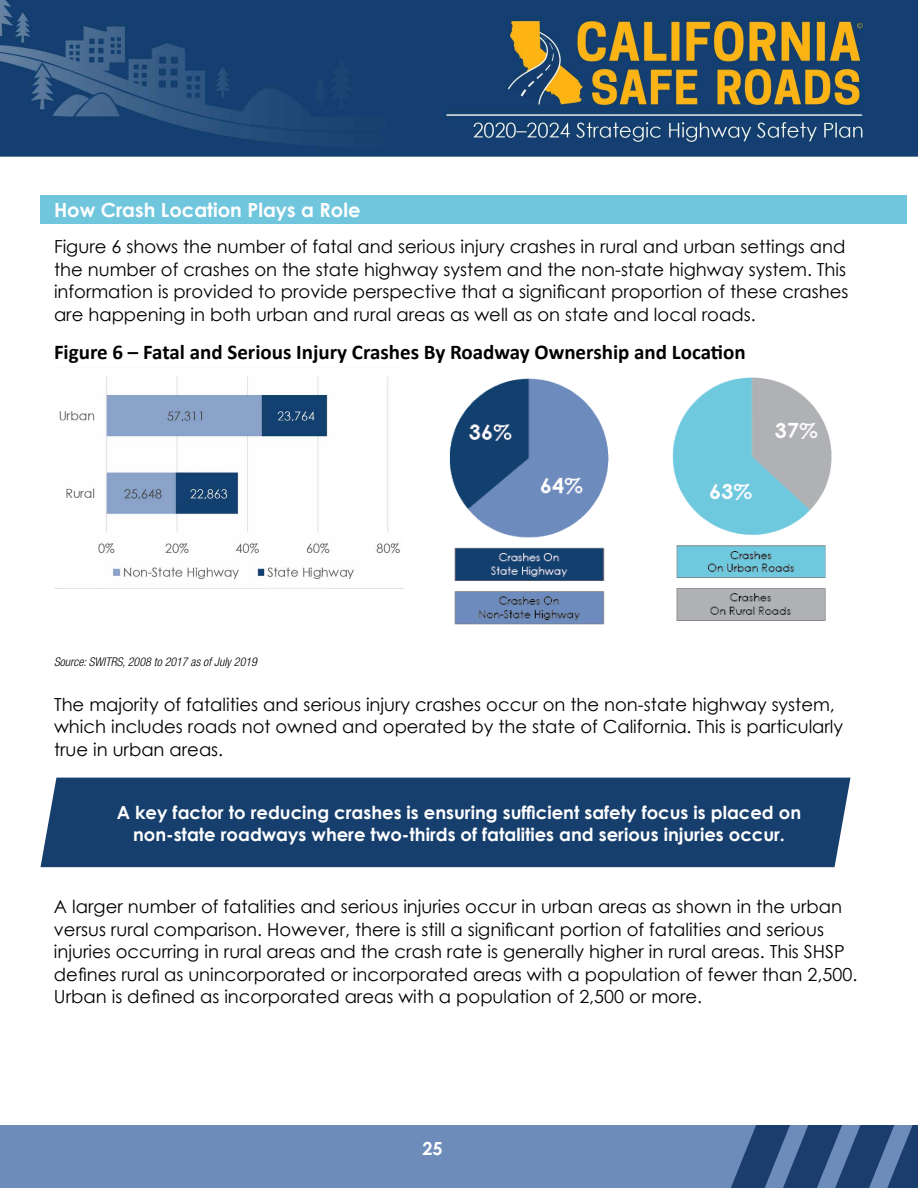
<style>
.page{position:relative;width:918px;height:1188px;background:#fff}
.page>*{position:absolute;margin:0;border:0;box-sizing:border-box;transform-origin:0 0}
.Table_and_Figures{font:700 21px "Calibri";color:#000}
.t1{font:700 19.5px "Century Gothic";color:#fff}
.Body_Copy{font:18px/22.5px "Century Gothic";color:#000}
.Body_Copy-2{font:700 18px/22.5px "Century Gothic";color:#fff;text-align:center}
.Body_Copy-3{font:italic 300 condensed 12px "Helvetica Neue LT Com";color:#000}
</style>
<div class="page">
<div style="left:0;top:1125px;width:918px;height:63px;background:#6e8cba"></div>
<svg style="left:731px;top:1125px;width:187px;height:63px"></svg>
<img style="left:0;top:0;width:918px;height:156px">
<div style="left:41px;top:778px;width:810px;height:89px;background:#173f6e"></div>
<div style="left:40px;top:196px;width:867px;height:28px;background:#70c6dd"></div>
<img style="left:449px;top:378px;width:160px;height:247px">
<img style="left:672px;top:377px;width:160px;height:244px">
<img style="left:59px;top:377px;width:341px;height:202px">
<h3 class="t1" style="left:54px;top:195px;width:308px">How Crash Location Plays a Role</h3>
<p class="Body_Copy" style="left:54px;top:235px;width:796px">Figure 6 shows the number of fatal and serious injury crashes in rural and urban settings and the number of crashes on the state highway system and the non-state highway system. This information is provided to provide perspective that a significant proportion of these crashes are happening in both urban and rural areas as well as on state and local roads.</p>
<p class="Table_and_Figures" style="left:54px;top:338px;width:693px">Figure 6 – Fatal and Serious Injury Crashes By Roadway Ownership and Location</p>
<p class="Body_Copy-3" style="left:54px;top:655px;width:204px">Source: SWITRS, 2008 to 2017 as of July 2019</p>
<p class="Body_Copy" style="left:54px;top:693px;width:791px">The majority of fatalities and serious injury crashes occur on the non-state highway system, which includes roads not owned and operated by the state of California. This is particularly true in urban areas.</p>
<p class="Body_Copy-2" style="left:117px;top:800px;width:686px">A key factor to reducing crashes is ensuring sufficient safety focus is placed on non-state roadways where two-thirds of fatalities and serious injuries occur.</p>
<p class="Body_Copy" style="left:54px;top:895px;width:805px">A larger number of fatalities and serious injuries occur in urban areas as shown in the urban versus rural comparison. However, there is still a significant portion of fatalities and serious injuries occurring in rural areas and the crash rate is generally higher in rural areas. This SHSP defines rural as unincorporated or incorporated areas with a population of fewer than 2,500.<br>Urban is defined as incorporated areas with a population of 2,500 or more.</p>
<p class="Body_Copy-2" style="left:422px;top:1137px;width:22px">25</p>
</div>
